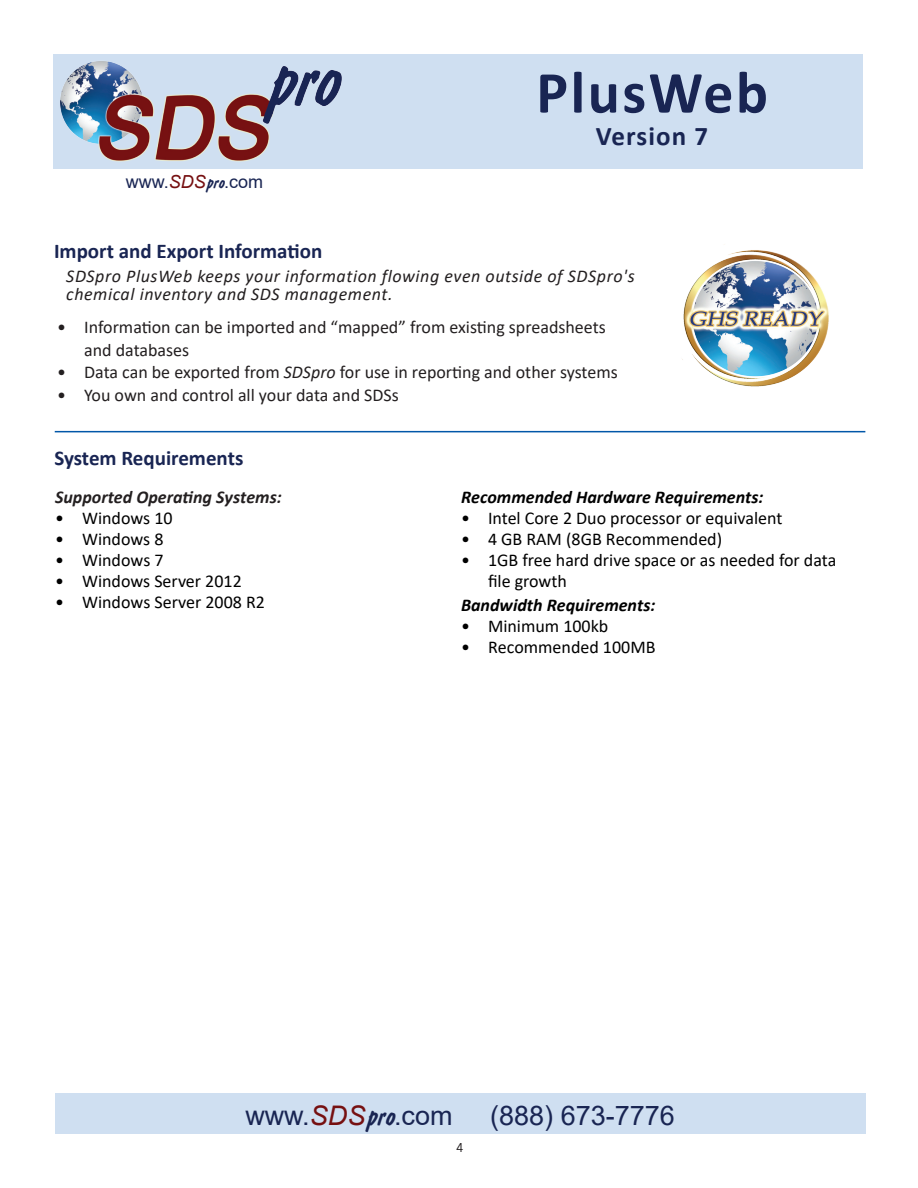
<style>
.page{position:relative;width:918px;height:1188px;background:#fff}
.page>*{position:absolute;margin:0;border:0;box-sizing:border-box;transform-origin:0 0}
.t1{font:700 60px "Calibri";letter-spacing:.04em;color:#192553}
.t2{font:27px "Arial";color:#192553}
.t3{font:700 27px "Calibri";letter-spacing:.04em;color:#192553}
.t4{font:700 21px "Calibri";color:#192553}
.body_text{font:18px/21px "Calibri";color:#000}
.t5{font:18px/22.5px "Calibri";color:#231f20}
.t6{font:italic 18px/18px "Calibri";letter-spacing:.03em;color:#231f20}
.body_text-2{font:italic 700 18px "Calibri";color:#000}
.t7{font:italic 700 18px "Calibri";color:#231f20}
.t8{font:18px "Arial";color:#192553}
.t9{font:300 13.5px "URW Grotesk TOT";color:#231f20}
.s1{font-style:italic;color:#761011}
.s2{font-family:"Dom Casual BT";font-style:italic}
.s3{font-style:italic}
.s4{font-family:"Dom Casual BT";font-style:italic;font-size:28.5px}
</style>
<div class="page">
<img style="left:682px;top:250px;width:147px;height:137px">
<hr style="left:55px;top:431px;width:810px;height:1px;background:#0157a8">
<div style="left:53px;top:54px;width:810px;height:115px;background:#cfdff1"></div>
<div style="left:55px;top:1094px;width:810px;height:40px;background:#cfdff1"></div>
<img style="left:60px;top:61px;width:282px;height:101px">
<p class="t8" style="left:126px;top:169px;width:139px">www.<span class="s1">SDS</span><span class="s2">pro</span>.com</p>
<p class="t1" style="left:536px;top:50px;width:233px">PlusWeb</p>
<p class="t3" style="left:596px;top:117px;width:114px">Version 7</p>
<p class="t4" style="left:54px;top:236px;width:270px">Import and Export Information</p>
<p class="t6" style="left:66px;top:267px;width:570px">SDSpro PlusWeb keeps your information flowing even outside of SDSpro's chemical inventory and SDS management.</p>
<p class="t5" style="left:84px;top:315px;width:523px;text-indent:-27px">• Information can be imported and “mapped” from existing spreadsheets and databases</p>
<p class="t5" style="left:57px;top:360px;width:562px">• Data can be exported from <span class="s3">SDSpro</span> for use in reporting and other systems</p>
<p class="t5" style="left:57px;top:383px;width:343px">• You own and control all your data and SDSs</p>
<p class="t4" style="left:54px;top:444px;width:190px">System Requirements</p>
<p class="t7" style="left:55px;top:484px;width:228px">Supported Operating Systems:</p>
<p class="body_text" style="left:55px;top:507px;width:119px">• Windows 10</p>
<p class="body_text" style="left:55px;top:528px;width:110px">• Windows 8</p>
<p class="body_text" style="left:55px;top:549px;width:110px">• Windows 7</p>
<p class="body_text" style="left:55px;top:570px;width:188px">• Windows Server 2012</p>
<p class="body_text" style="left:55px;top:591px;width:211px">• Windows Server 2008 R2</p>
<p class="body_text-2" style="left:461px;top:484px;width:304px">Recommended Hardware Requirements:</p>
<p class="body_text" style="left:461px;top:507px;width:323px">• Intel Core 2 Duo processor or equivalent</p>
<p class="body_text" style="left:461px;top:528px;width:263px">• 4 GB RAM (8GB Recommended)</p>
<p class="body_text" style="left:488px;top:549px;width:350px;text-indent:-27px">• 1GB free hard drive space or as needed for data file growth</p>
<p class="body_text-2" style="left:461px;top:592px;width:196px">Bandwidth Requirements:</p>
<p class="body_text" style="left:461px;top:615px;width:149px">• Minimum 100kb</p>
<p class="body_text" style="left:461px;top:636px;width:196px">• Recommended 100MB</p>
<p class="t2" style="left:245px;top:1096px;width:209px">www.<span class="s1">SDS</span><span class="s4">pro</span>.com</p>
<p class="t2" style="left:490px;top:1096px;width:186px">(888) 673-7776</p>
<p class="t9" style="left:456px;top:1140px;width:9px">4</p>
</div>
